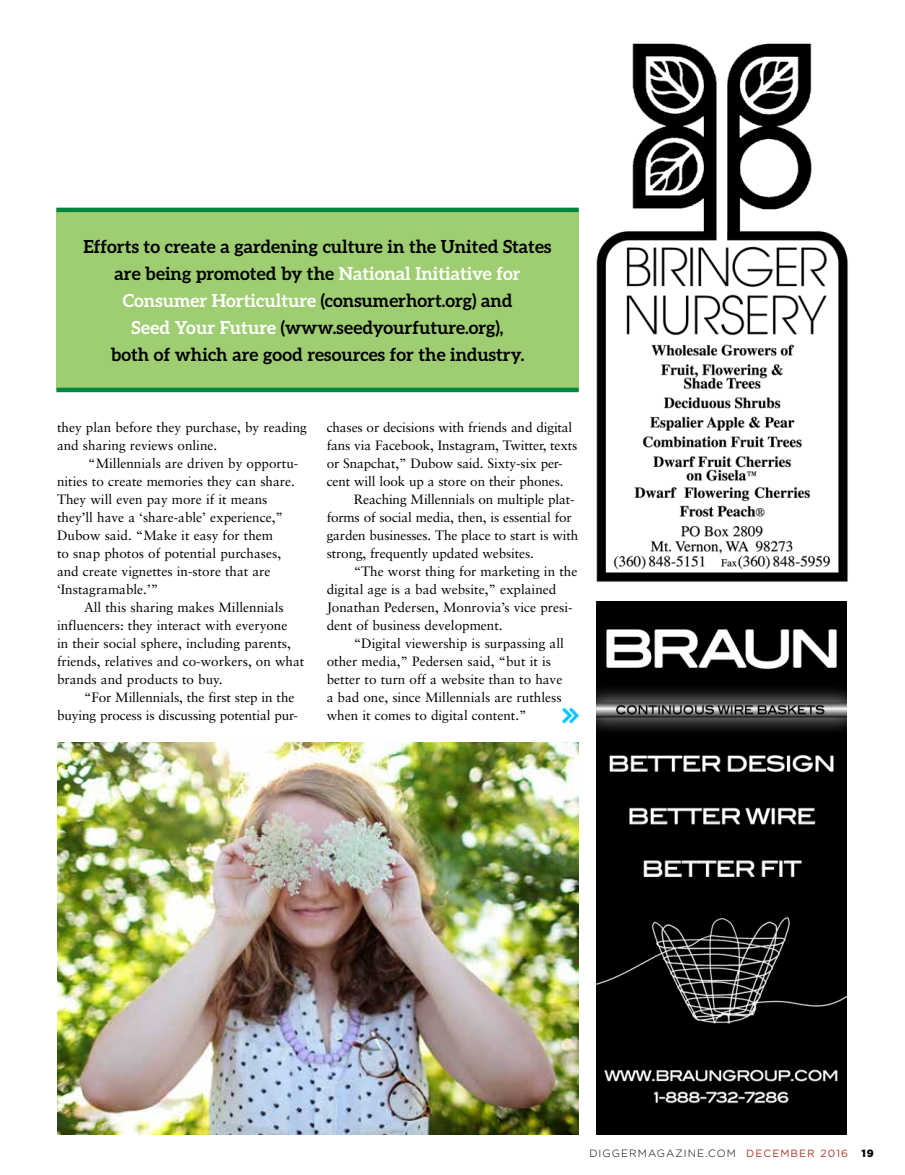
<style>
.page{position:relative;width:905px;height:1175px;background:#fff}
.page>*{position:absolute;margin:0;border:0;box-sizing:border-box;transform-origin:0 0}
.t1{font:700 18px/27px "Aleo";color:#000;text-align:center}
.t2{font:13.5px/18px "Sabon";color:#000}
.t3{font:300 10.5px "Gotham";letter-spacing:.1em;color:#000}
.t4{font:900 10.5px "Gotham";color:#000}
.s1{color:#fff}
.s2{font-weight:400;color:#b03823}
</style>
<div class="page">
<img style="left:596px;top:43px;width:252px;height:539px">
<img style="left:596px;top:601px;width:250px;height:533px">
<img style="left:57px;top:742px;width:521px;height:392px">
<img style="left:562px;top:707px;width:17px;height:17px">
<div style="left:57px;top:208px;width:521px;height:182px;background:#9ece71"></div>
<hr style="left:57px;top:208px;width:521px;height:4px;background:#00853f">
<hr style="left:57px;top:388px;width:521px;height:4px;background:#00853f">
<p class="t1" style="left:84px;top:232px;width:469px">Efforts to create a gardening culture in the United States are being promoted by the <span class="s1">National Initiative for Consumer Horticulture</span> (consumerhort.org) and<br><span class="s1">Seed Your Future</span> (www.seedyourfuture.org),<br>both of which are good resources for the industry.</p>
<p class="t2" style="left:57px;top:418px;width:251px">they plan before they purchase, by reading and sharing reviews online.</p>
<p class="t2" style="left:57px;top:454px;width:243px;text-indent:31px">“Millennials are driven by opportu&shy;nities to create memories they can share.<br>They will even pay more if it means they’ll have a ‘share-able’ experience,” Dubow said. “Make it easy for them<br>to snap photos of potential purchases, and create vignettes in-store that are ‘Instagramable.’”</p>
<p class="t2" style="left:57px;top:598px;width:249px;text-indent:27px">All this sharing makes Millennials influencers: they interact with everyone<br>in their social sphere, including parents, friends, relatives and co-workers, on what brands and products to buy.</p>
<p class="t2" style="left:57px;top:688px;width:242px;text-align:right">“For Millennials, the first step in the buying process is discussing potential pur-</p>
<p class="t2" style="left:327px;top:418px;width:252px">chases or decisions with friends and digital fans via Facebook, Instagram, Twitter, texts or Snapchat,” Dubow said. Sixty-six per&shy;cent will look up a store on their phones.</p>
<p class="t2" style="left:327px;top:490px;width:253px;text-indent:27px">Reaching Millennials on multiple plat&shy;forms of social media, then, is essential for garden businesses. The place to start is with strong, frequently updated websites.</p>
<p class="t2" style="left:327px;top:562px;width:252px;text-indent:27px">“The worst thing for marketing in the digital age is a bad website,” explained Jonathan Pedersen, Monrovia’s vice presi&shy;dent of business development.</p>
<p class="t2" style="left:327px;top:634px;width:239px;text-indent:27px">“Digital viewership is surpassing all other media,” Pedersen said, “but it is better to turn off a website than to have a bad one, since Millennials are ruthless when it comes to digital content.”</p>
<p class="t3" style="left:589px;top:1146px;width:260px">DIGGERMAGAZINE.COM <span class="s2">DECEMBER 2016</span></p>
<p class="t4" style="left:861px;top:1145px;width:14px">19</p>
</div>
